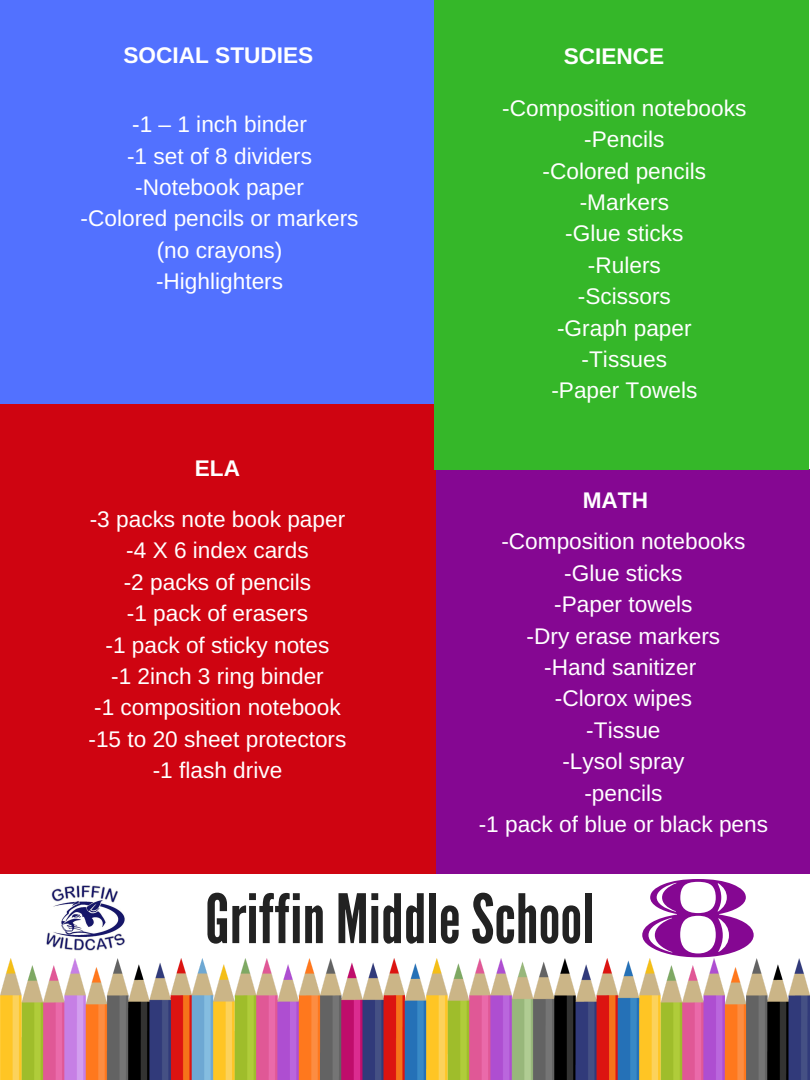
<style>
.page{position:relative;width:810px;height:1080px;background:#fff}
.page>*{position:absolute;margin:0;border:0;box-sizing:border-box;transform-origin:0 0}
.t1{font:67.94px "League Gothic";color:#222}
.t2{font:22.62px/31.4px "Arimo";color:#fff;text-align:center}
.t3{font:700 22.62px "Arimo";color:#fff}
.s1{font-family:"Diplomata SC";font-size:113.19px;color:#850792}
</style>
<div class="page">
<img style="left:0;top:959px;width:809px;height:121px">
<div style="left:0;top:0;width:441px;height:406px;background:#5271ff"></div>
<img style="left:46px;top:885px;width:79px;height:65px">
<div style="left:0;top:404px;width:437px;height:470px;background:#cf0411"></div>
<div style="left:437px;top:470px;width:373px;height:404px;background:#850792"></div>
<div style="left:435px;top:0;width:374px;height:470px;background:#35b729"></div>
<p class="t3" style="left:123px;top:43px;width:191px">SOCIAL STUDIES</p>
<p class="t3" style="left:564px;top:43px;width:102px">SCIENCE</p>
<p class="t2" style="left:502px;top:92px;width:246px">-Composition notebooks -Pencils<br>-Colored pencils -Markers<br>-Glue sticks<br>-Rulers<br>-Scissors<br>-Graph paper<br>-Tissues<br>-Paper Towels</p>
<p class="t2" style="left:81px;top:109px;width:280px">-1 – 1 inch binder<br>-1 set of 8 dividers -Notebook paper<br>-Colored pencils or markers (no crayons)<br>-Highlighters</p>
<p class="t3" style="left:195px;top:455px;width:47px">ELA</p>
<p class="t2" style="left:89px;top:503px;width:259px">-3 packs note book paper -4 X 6 index cards<br>-2 packs of pencils<br>-1 pack of erasers<br>-1 pack of sticky notes<br>-1 2inch 3 ring binder<br>-1 composition notebook -15 to 20 sheet protectors -1 flash drive</p>
<p class="t3" style="left:583px;top:487px;width:67px">MATH</p>
<p class="t2" style="left:479px;top:526px;width:291px">-Composition notebooks -Glue sticks<br>-Paper towels<br>-Dry erase markers<br>-Hand sanitizer<br>-Clorox wipes<br>-Tissue<br>-Lysol spray<br>-pencils<br>-1 pack of blue or black pens</p>
<h1 class="t1" style="left:205px;top:880px;width:556px">Griffin MiddleSchool <span class="s1">8</span></h1>
</div>
